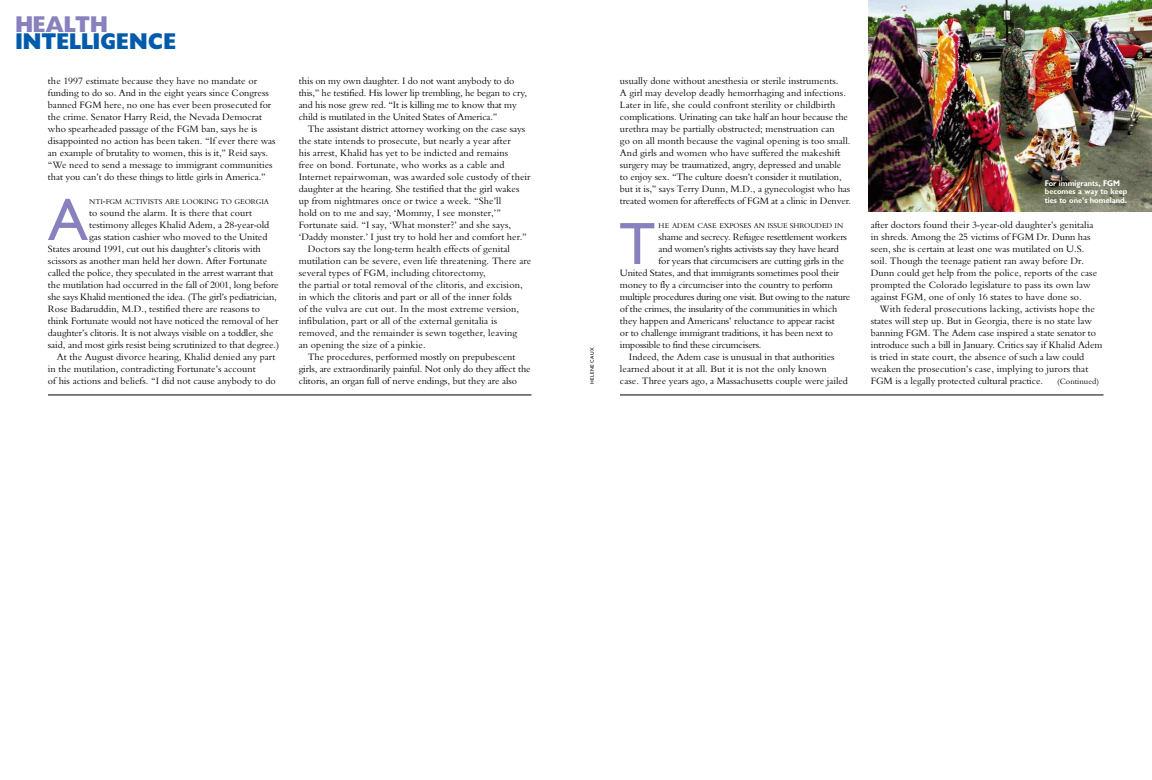
<style>
.page{position:relative;width:1152px;height:780px;background:#fff}
.page>*{position:absolute;margin:0;border:0;box-sizing:border-box;transform-origin:0 0}
.t1{font:60px "Gill Alt One";color:#8781bd}
.t2{font:800 23px "Gill Sans";letter-spacing:-.015em;color:#005bab;scale:.9 1}
.t3{font:800 23px "Gill Sans";letter-spacing:-.015em;color:#8781bd;scale:.9 1}
.t4{font:9.5px/12px "Bembo L Rmn";color:#000}
.t5{font:9.5px "Bembo L Rmn";letter-spacing:-.02em;color:#000}
.t6{font:9.5px "Bembo L Rmn";letter-spacing:-.03em;color:#000}
.t7{font:9.5px "Bembo L Rmn";letter-spacing:-.025em;color:#000}
.t8{font:8.5px/8.5px "Gill Sans Bld";color:#fff}
.t9{font:8px "Bembo L Rmn";color:#000}
.t10{font:7.1px "Bembo L Rmn";letter-spacing:-.005em;color:#000}
.t11{font:5px "Gill Alt One";letter-spacing:.075em;color:#000}
.s1{font-size:9.5px}
</style>
<div class="page">
<img style="left:869px;top:0;width:283px;height:211px">
<hr style="left:48px;top:395px;width:484px;height:1px;background:#000">
<hr style="left:620px;top:395px;width:484px;height:1px;background:#000">
<h2 class="t3" style="left:15px;top:11px;width:105px">HEALTH</h2>
<h2 class="t2" style="left:15px;top:28px;width:178px">INTELLIGENCE</h2>
<p class="t4" style="left:48px;top:76px;width:229px">the 1997 estimate because they have no mandate or funding to do so. And in the eight years since Congress banned FGM here, no one has ever been prosecuted for the crime. Senator Harry Reid, the Nevada Democrat who spearheaded passage of the FGM ban, says he is disappointed no action has been taken. “If ever there was an example of brutality to women, this is it,” Reid says. “We need to send a message to immigrant communities that you can’t do these things to little girls in America.”</p>
<p class="t10" style="left:89px;top:197px;width:181px">NTI<span class="s1">-</span>FGM ACTIVISTS ARE LOOKING TO GEORGIA</p>
<p class="t4" style="left:89px;top:208px;width:164px">to sound the alarm. It is there that court</p>
<p class="t4" style="left:89px;top:220px;width:182px">testimony alleges Khalid Adem, a 28-year-old</p>
<p class="t4" style="left:89px;top:232px;width:180px">gas station cashier who moved to the United</p>
<p class="t4" style="left:48px;top:244px;width:214px">States around 1991, cut out his daughter’s clitoris with</p>
<p class="t4" style="left:48px;top:256px;width:221px">scissors as another man held her down. After Fortunate</p>
<p class="t4" style="left:48px;top:268px;width:227px">called the police, they speculated in the arrest warrant that</p>
<p class="t4" style="left:48px;top:280px;width:232px">the mutilation had occurred in the fall of 2001, long before</p>
<p class="t4" style="left:48px;top:292px;width:230px">she says Khalid mentioned the idea. (The girl’s pediatrician,</p>
<p class="t4" style="left:48px;top:304px;width:214px">Rose Badaruddin, M.D., testified there are reasons to</p>
<p class="t4" style="left:48px;top:316px;width:232px">think Fortunate would not have noticed the removal of her</p>
<p class="t4" style="left:48px;top:328px;width:227px">daughter’s clitoris. It is not always visible on a toddler, she</p>
<p class="t4" style="left:48px;top:340px;width:233px">said, and most girls resist being scrutinized to that degree.)</p>
<p class="t4" style="left:57px;top:352px;width:220px">At the August divorce hearing, Khalid denied any part</p>
<p class="t4" style="left:48px;top:364px;width:209px">in the mutilation, contradicting Fortunate’s account</p>
<p class="t4" style="left:48px;top:376px;width:229px">of his actions and beliefs. “I did not cause anybody to do</p>
<h1 class="t1" style="left:48px;top:185px;width:42px">A</h1>
<p class="t4" style="left:299px;top:76px;width:230px">this on my own daughter. I do not want anybody to do this,” he testified. His lower lip trembling, he began to cry, and his nose grew red. “It is killing me to know that my child is mutilated in the United States of America.”</p>
<p class="t4" style="left:308px;top:124px;width:219px">The assistant district attorney working on the case says</p>
<p class="t4" style="left:299px;top:136px;width:213px">the state intends to prosecute, but nearly a year after</p>
<p class="t4" style="left:299px;top:148px;width:211px">his arrest, Khalid has yet to be indicted and remains</p>
<p class="t4" style="left:299px;top:160px;width:207px">free on bond. Fortunate, who works as a cable and</p>
<p class="t4" style="left:299px;top:172px;width:233px">Internet repairwoman, was awarded sole custody of their</p>
<p class="t4" style="left:299px;top:184px;width:222px">daughter at the hearing. She testified that the girl wakes</p>
<p class="t4" style="left:299px;top:196px;width:204px">up from nightmares once or twice a week. “She’ll</p>
<p class="t4" style="left:299px;top:208px;width:204px">hold on to me and say, ‘Mommy, I see monster,’”</p>
<p class="t4" style="left:299px;top:220px;width:214px">Fortunate said. “I say, ‘What monster?’ and she says,</p>
<p class="t4" style="left:299px;top:232px;width:229px">‘Daddy monster.’ I just try to hold her and comfort her.”</p>
<p class="t4" style="left:308px;top:244px;width:204px">Doctors say the long-term health effects of genital</p>
<p class="t4" style="left:299px;top:256px;width:234px">mutilation can be severe, even life threatening. There are</p>
<p class="t4" style="left:299px;top:268px;width:189px">several types of FGM, including clitorectomy,</p>
<p class="t4" style="left:299px;top:280px;width:225px">the partial or total removal of the clitoris, and excision,</p>
<p class="t4" style="left:299px;top:292px;width:215px">in which the clitoris and part or all of the inner folds</p>
<p class="t4" style="left:299px;top:304px;width:222px">of the vulva are cut out. In the most extreme version,</p>
<p class="t4" style="left:299px;top:316px;width:200px">infibulation, part or all of the external genitalia is</p>
<p class="t4" style="left:299px;top:328px;width:220px">removed, and the remainder is sewn together, leaving</p>
<p class="t4" style="left:299px;top:340px;width:128px">an opening the size of a pinkie.</p>
<p class="t4" style="left:308px;top:352px;width:209px">The procedures, performed mostly on prepubescent</p>
<p class="t4" style="left:299px;top:364px;width:233px">girls, are extraordinarily painful. Not only do they affect the</p>
<p class="t4" style="left:299px;top:376px;width:220px">clitoris, an organ full of nerve endings, but they are also</p>
<p class="t11" style="left:589px;top:384px;width:38px;rotate:-90deg">Helene Caux</p>
<p class="t4" style="left:620px;top:76px;width:233px">usually done without anesthesia or sterile instruments.<br>A girl may develop deadly hemorrhaging and infections.<br>Later in life, she could confront sterility or childbirth complications. Urinating can take half an hour because the urethra may be partially obstructed; menstruation can<br>go on all month because the vaginal opening is too small.<br>And girls and women who have suffered the makeshift surgery may be traumatized, angry, depressed and unable to enjoy sex. “The culture doesn’t consider it mutilation, but it is,” says Terry Dunn, M.D., a gynecologist who has treated women for aftereffects of FGM at a clinic in Denver.</p>
<p class="t10" style="left:659px;top:221px;width:186px">HE ADEM CASE EXPOSES AN ISSUE SHROUDED IN</p>
<p class="t5" style="left:659px;top:231px;width:190px">shame and secrecy. Refugee resettlement workers</p>
<p class="t7" style="left:659px;top:243px;width:182px">and women’s rights activists say they have heard</p>
<p class="t4" style="left:659px;top:256px;width:187px">for years that circumcisers are cutting girls in the</p>
<p class="t4" style="left:620px;top:268px;width:221px">United States, and that immigrants sometimes pool their</p>
<p class="t4" style="left:620px;top:280px;width:214px">money to fly a circumciser into the country to perform</p>
<p class="t6" style="left:620px;top:291px;width:232px">multiple procedures during one visit. But owing to the nature</p>
<p class="t5" style="left:620px;top:303px;width:219px">of the crimes, the insularity of the communities in which</p>
<p class="t4" style="left:620px;top:316px;width:216px">they happen and Americans’ reluctance to appear racist</p>
<p class="t4" style="left:620px;top:328px;width:215px">or to challenge immigrant traditions, it has been next to</p>
<p class="t5" style="left:620px;top:339px;width:143px">impossible to find these circumcisers.</p>
<p class="t4" style="left:629px;top:352px;width:207px">Indeed, the Adem case is unusual in that authorities</p>
<p class="t4" style="left:620px;top:364px;width:208px">learned about it at all. But it is not the only known</p>
<p class="t4" style="left:620px;top:376px;width:230px">case. Three years ago, a Massachusetts couple were jailed</p>
<h1 class="t1" style="left:619px;top:209px;width:36px">T</h1>
<p class="t8" style="left:1045px;top:179px;width:84px">For immigrants, FGM becomes a way to keep ties to one’s homeland.</p>
<p class="t4" style="left:871px;top:220px;width:228px">after doctors found their 3-year-old daughter’s genitalia in shreds. Among the 25 victims of FGM Dr. Dunn has seen, she is certain at least one was mutilated on U.S. soil. Though the teenage patient ran away before Dr.<br>Dunn could get help from the police, reports of the case prompted the Colorado legislature to pass its own law against FGM, one of only 16 states to have done so.</p>
<p class="t4" style="left:871px;top:304px;width:233px;text-indent:9px">With federal prosecutions lacking, activists hope the states will step up. But in Georgia, there is no state law banning FGM. The Adem case inspired a state senator to introduce such a bill in January. Critics say if Khalid Adem is tried in state court, the absence of such a law could weaken the prosecution’s case, implying to jurors that FGM is a legally protected cultural practice.</p>
<p class="t9" style="left:1057px;top:376px;width:44px">(Continued)</p>
</div>
